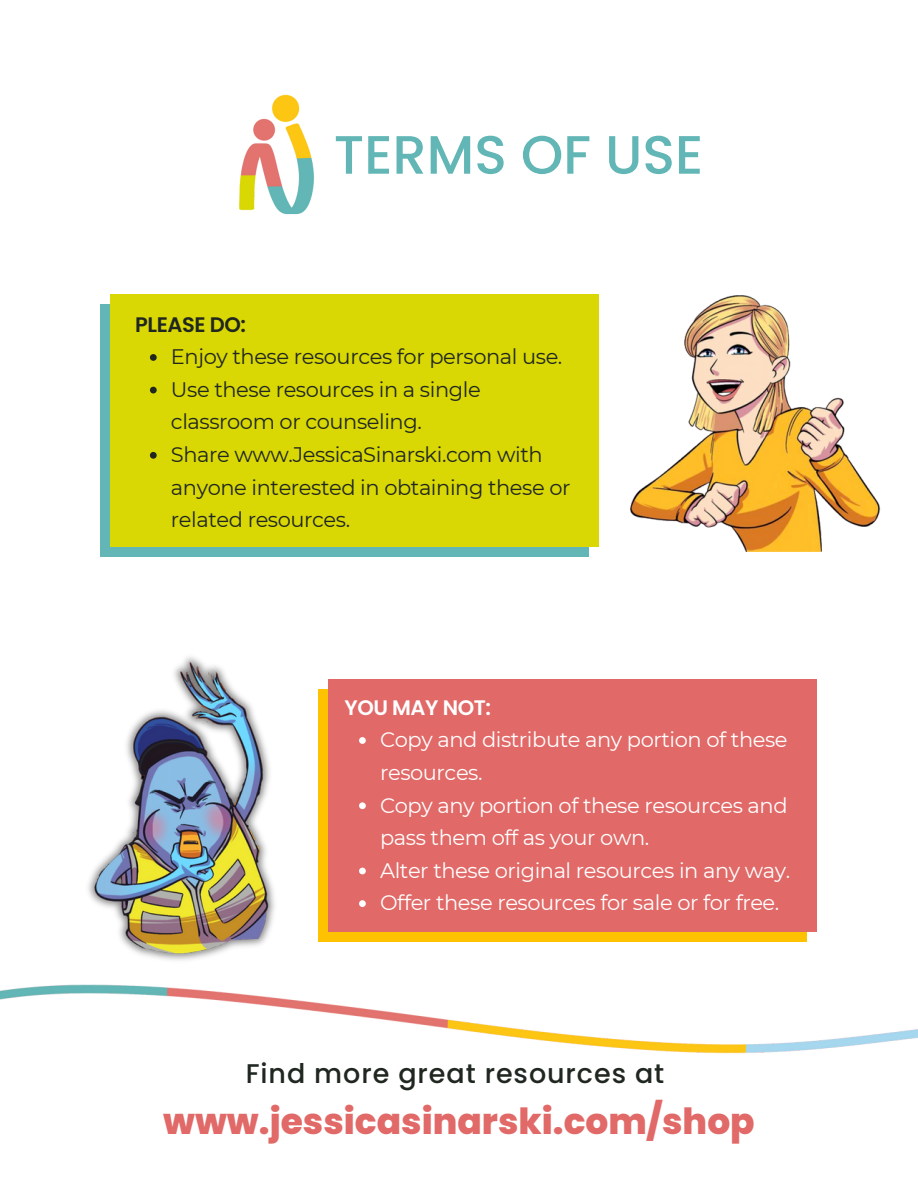
<style>
.page{position:relative;width:918px;height:1188px;background:#fff}
.page>*{position:absolute;margin:0;border:0;box-sizing:border-box;transform-origin:0 0}
.t1{font:500 54px "Poppins";color:#62b6b6}
.t2{font:800 36px "Poppins";color:#e16967}
.t3{font:500 27px "Poppins";letter-spacing:.035em;color:#202620}
.t4{font:21px/32.7px "Montserrat";letter-spacing:-.02em;color:#fff}
.t5{font:21px/32.7px "Montserrat";letter-spacing:-.02em;color:#202620}
.t6{font:600 21px "Poppins";letter-spacing:-.02em;color:#fff}
.t7{font:600 21px "Poppins";letter-spacing:-.02em;color:#202620}
</style>
<div class="page">
<div style="left:328px;top:679px;width:489px;height:253px;background:#e16967"></div>
<div style="left:100px;top:304px;width:489px;height:253px;background:#62b6b6"></div>
<div style="left:110px;top:294px;width:489px;height:253px;background:#d9d804"></div>
<img style="left:239px;top:94px;width:75px;height:121px">
<img style="left:0;top:930px;width:918px;height:124px">
<img style="left:65px;top:656px;width:253px;height:327px">
<img style="left:630px;top:295px;width:251px;height:256px">
<svg style="left:150px;top:354px;width:7px;height:7px"></svg>
<svg style="left:150px;top:387px;width:7px;height:6px"></svg>
<svg style="left:150px;top:452px;width:7px;height:7px"></svg>
<svg style="left:359px;top:737px;width:7px;height:7px"></svg>
<svg style="left:359px;top:802px;width:7px;height:7px"></svg>
<svg style="left:359px;top:868px;width:7px;height:6px"></svg>
<svg style="left:359px;top:900px;width:7px;height:7px"></svg>
<p class="t7" style="left:135px;top:310px;width:112px">PLEASE DO:</p>
<p class="t1" style="left:334px;top:117px;width:371px">TERMS OF USE</p>
<p class="t5" style="left:171px;top:340px;width:393px">Enjoy these resources for personal use.</p>
<p class="t5" style="left:171px;top:373px;width:311px">Use these resources in a single classroom or counseling.</p>
<p class="t5" style="left:171px;top:438px;width:401px">Share www.JessicaSinarski.com with anyone interested in obtaining these or related resources.</p>
<p class="t6" style="left:344px;top:693px;width:148px">YOU MAY NOT:</p>
<p class="t4" style="left:380px;top:723px;width:409px">Copy and distribute any portion of these resources.</p>
<p class="t4" style="left:380px;top:789px;width:409px">Copy any portion of these resources and pass them off as your own.</p>
<p class="t4" style="left:380px;top:854px;width:412px">Alter these original resources in any way.</p>
<p class="t4" style="left:380px;top:886px;width:401px">Offer these resources for sale or for free.</p>
<p class="t3" style="left:246px;top:1055px;width:420px">Find more great resources at</p>
<p class="t2" style="left:163px;top:1097px;width:593px">www.jessicasinarski.com/shop</p>
</div>
